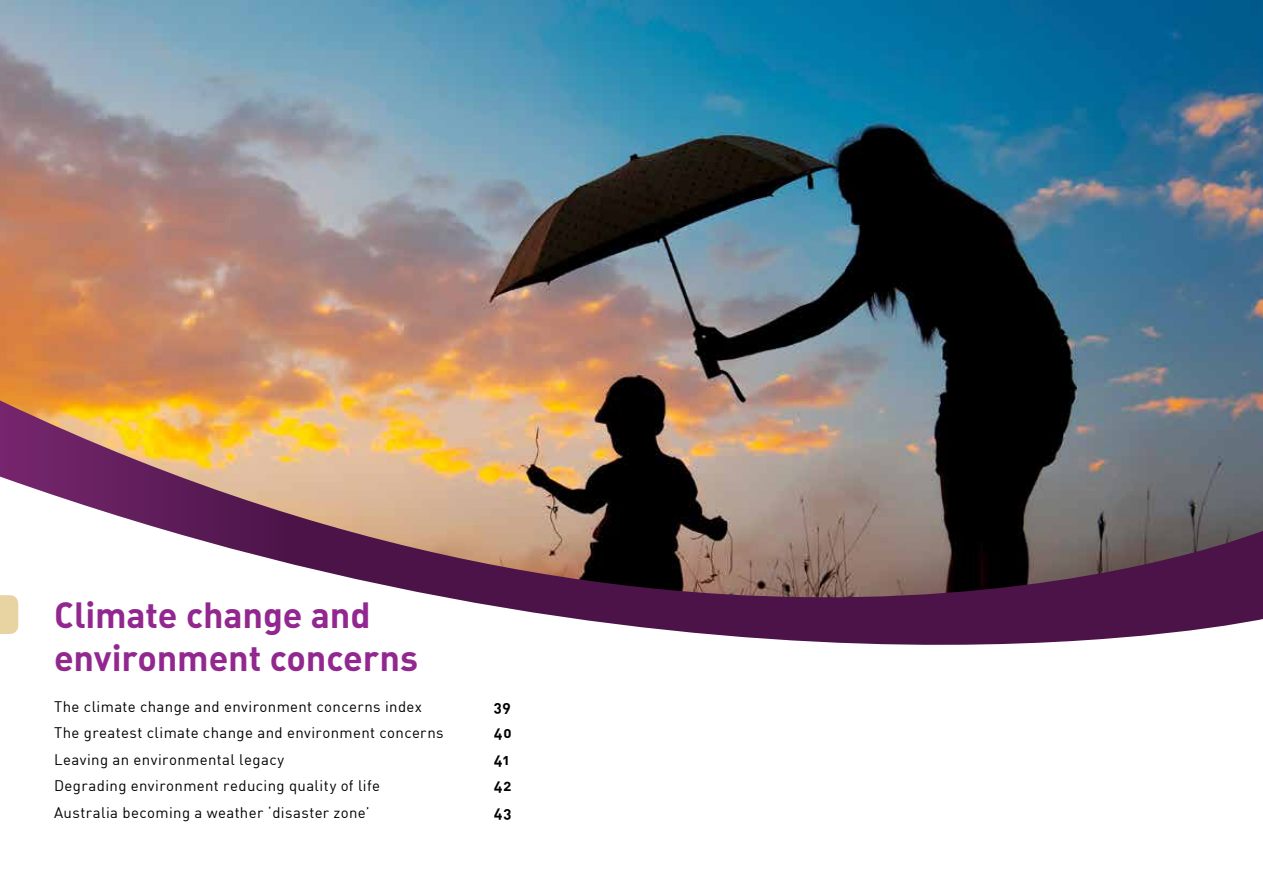
<style>
.page{position:relative;width:1263px;height:893px;background:#fff}
.page>*{position:absolute;margin:0;border:0;box-sizing:border-box;transform-origin:0 0}
.t1{font:36px/43.2px "DIN Bold Alternate";letter-spacing:-.005em;color:#92278f}
.t2{font:15px/26.5px "DIN";letter-spacing:.025em;color:#000}
.t3{font:15px/26.5px "DIN Bold Alternate";letter-spacing:.035em;color:#000}
</style>
<div class="page">
<img style="left:0;top:0;width:1263px;height:400px">
<img style="left:0;top:400px;width:1263px;height:245px">
<svg style="left:0;top:595px;width:18px;height:39px"></svg>
<h1 class="t1" style="left:54px;top:592px;width:366px">Climate change and environment concerns</h1>
<p class="t2" style="left:54px;top:693px;width:391px">The climate change and environment concerns index The greatest climate change and environment concerns Leaving an environmental legacy<br>Degrading environment reducing quality of life Australia becoming a weather ‘disaster zone’</p>
<p class="t3" style="left:494px;top:693px;width:19px">39<br>40<br>41<br>42<br>43</p>
</div>
